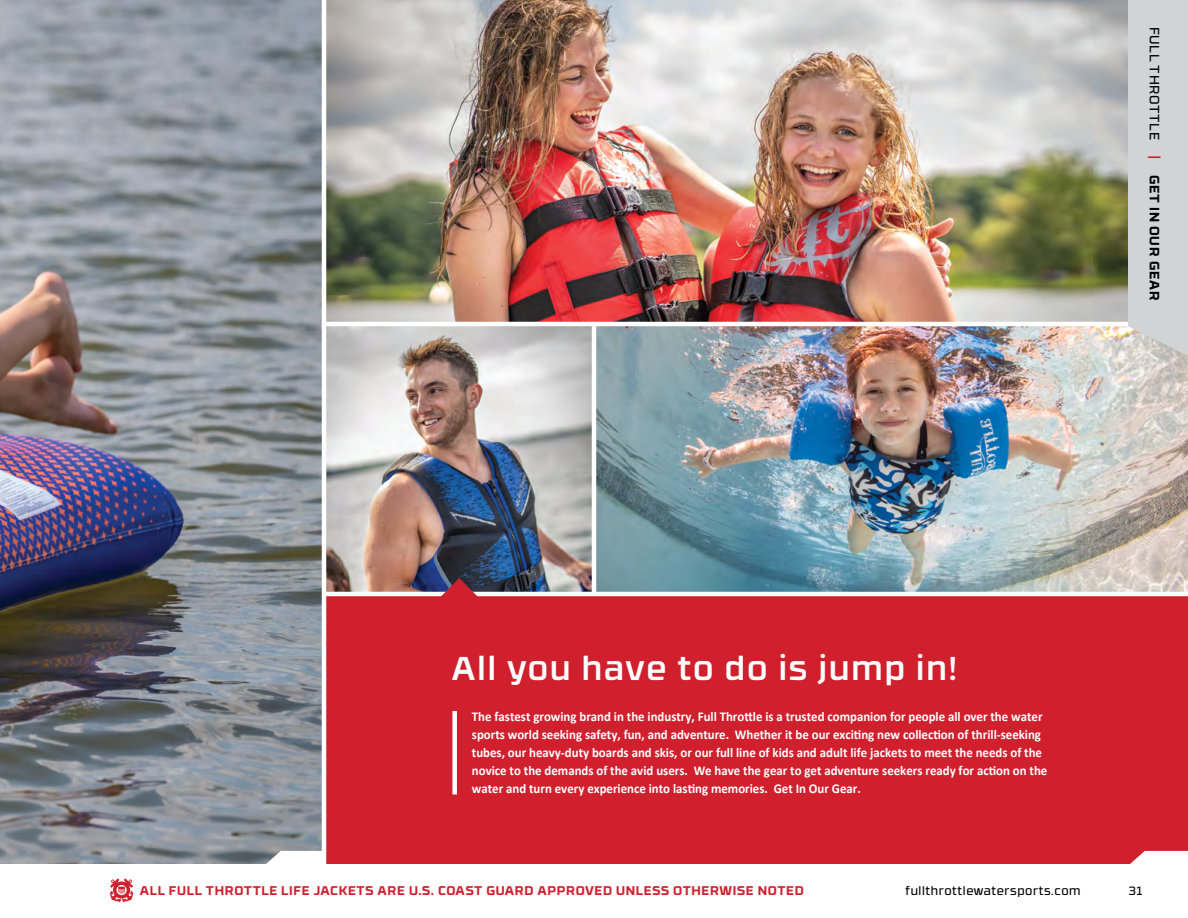
<style>
.page{position:relative;width:1188px;height:918px;background:#fff}
.page>*{position:absolute;margin:0;border:0;box-sizing:border-box;transform-origin:0 0}
.t1{font:500 33px "RB No 3.1";letter-spacing:.06em;color:#fff}
.t2{font:700 13.5px/18px "Calibri";color:#fff;scale:.95 1}
.t3{font:13.5px "RB No 3.1";letter-spacing:.05em;color:#000}
.t4{font:700 12.6px "RB No 3.1";letter-spacing:.05em;color:#d0202e}
.t5{font:12px "RB No 3.1";letter-spacing:.05em;color:#000}
.s1{font-weight:700;color:#d0202e}
.s2{font-weight:700}
</style>
<div class="page">
<img style="left:0;top:0;width:322px;height:864px">
<div style="left:326px;top:594px;width:862px;height:270px;background:#d0202e"></div>
<img style="left:326px;top:326px;width:862px;height:266px">
<img style="left:326px;top:0;width:802px;height:322px">
<div style="left:452px;top:711px;width:5px;height:83px;background:#fff"></div>
<div style="left:1128px;top:0;width:60px;height:356px;background:#d1d3d4"></div>
<hr style="left:324px;top:592px;width:864px;height:4px;background:#fff">
<hr style="left:592px;top:324px;width:4px;height:270px;background:#fff">
<svg style="left:440px;top:578px;width:38px;height:19px"></svg>
<svg style="left:1130px;top:851px;width:58px;height:13px"></svg>
<svg style="left:263px;top:851px;width:59px;height:13px"></svg>
<svg style="left:110px;top:878px;width:23px;height:24px"></svg>
<p class="t3" style="left:1165px;top:27px;width:275px;rotate:90deg">FULL THROTTLE <span class="s1">|</span> <span class="s2">GET IN OUR GEAR</span></p>
<h1 class="t1" style="left:452px;top:643px;width:507px">All you have to do is jump in!</h1>
<p class="t2" style="left:472px;top:708px;width:607px">The fastest growing brand in the industry, Full Throttle is a trusted companion for people all over the water sports world seeking safety, fun, and adventure. Whether it be our exciting new collection of thrill-seeking tubes, our heavy-duty boards and skis, or our full line of kids and adult life jackets to meet the needs of the novice to the demands of the avid users. We have the gear to get adventure seekers ready for action on the water and turn every experience into lasting memories. Get In Our Gear.</p>
<p class="t4" style="left:140px;top:880px;width:665px">ALL FULL THROTTLE LIFE JACKETS ARE U.S. COAST GUARD APPROVED UNLESS OTHERWISE NOTED</p>
<p class="t5" style="left:905px;top:882px;width:177px">fullthrottlewatersports.com</p>
<p class="t5" style="left:1129px;top:882px;width:15px">31</p>
</div>
